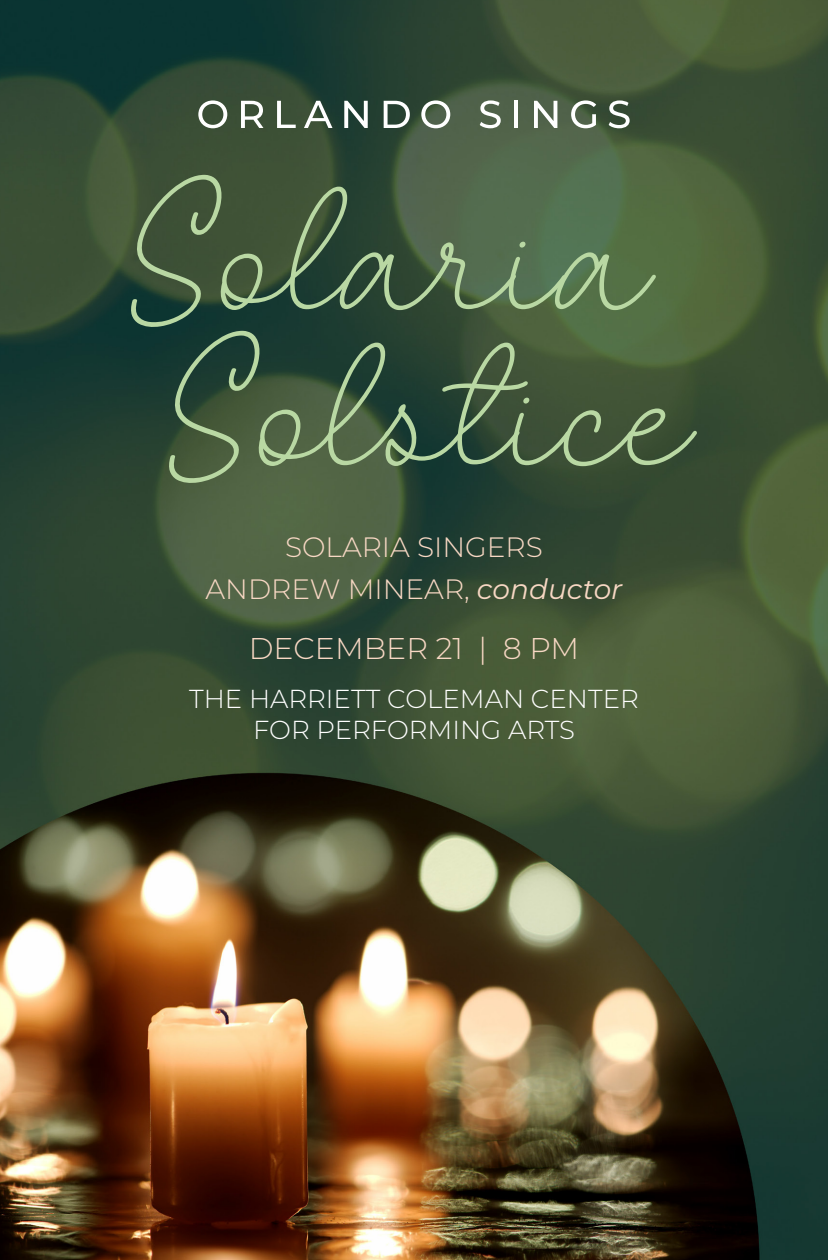
<style>
.page{position:relative;width:828px;height:1260px;background:#fff}
.page>*{position:absolute;margin:0;border:0;box-sizing:border-box;transform-origin:0 0}
.Program_Listing{font:300 30px "Montserrat";color:#f8d8c4}
.Program_Listing-2{font:300 28px "Montserrat";color:#f8d8c4}
.Program_Listing-3{font:300 26px/31.2px "Montserrat";color:#fff;text-align:center}
.s1{font-weight:400;font-style:italic}
</style>
<div class="page">
<img style="left:0;top:0;width:828px;height:1260px">
<svg style="left:198px;top:100px;width:29px;height:28px"></svg>
<svg style="left:241px;top:101px;width:22px;height:27px"></svg>
<svg style="left:277px;top:101px;width:19px;height:27px"></svg>
<svg style="left:304px;top:101px;width:28px;height:27px"></svg>
<svg style="left:344px;top:101px;width:24px;height:27px"></svg>
<svg style="left:384px;top:101px;width:26px;height:27px"></svg>
<svg style="left:421px;top:100px;width:29px;height:28px"></svg>
<svg style="left:480px;top:100px;width:21px;height:28px"></svg>
<hr style="left:514px;top:101px;width:4px;height:27px;background:#fff">
<svg style="left:534px;top:101px;width:23px;height:27px"></svg>
<svg style="left:571px;top:100px;width:25px;height:28px"></svg>
<svg style="left:609px;top:100px;width:21px;height:28px"></svg>
<svg style="left:131px;top:175px;width:566px;height:309px;background:#465f43"></svg>
<p class="Program_Listing-2" style="left:285px;top:528px;width:259px">SOLARIA SINGERS</p>
<p class="Program_Listing-2" style="left:206px;top:570px;width:418px">ANDREW MINEAR, <span class="s1">conductor</span></p>
<p class="Program_Listing" style="left:249px;top:628px;width:332px">DECEMBER 21 | 8 PM</p>
<p class="Program_Listing-3" style="left:189px;top:683px;width:451px">THE HARRIETT COLEMAN CENTER<br>FOR PERFORMING ARTS</p>
</div>
